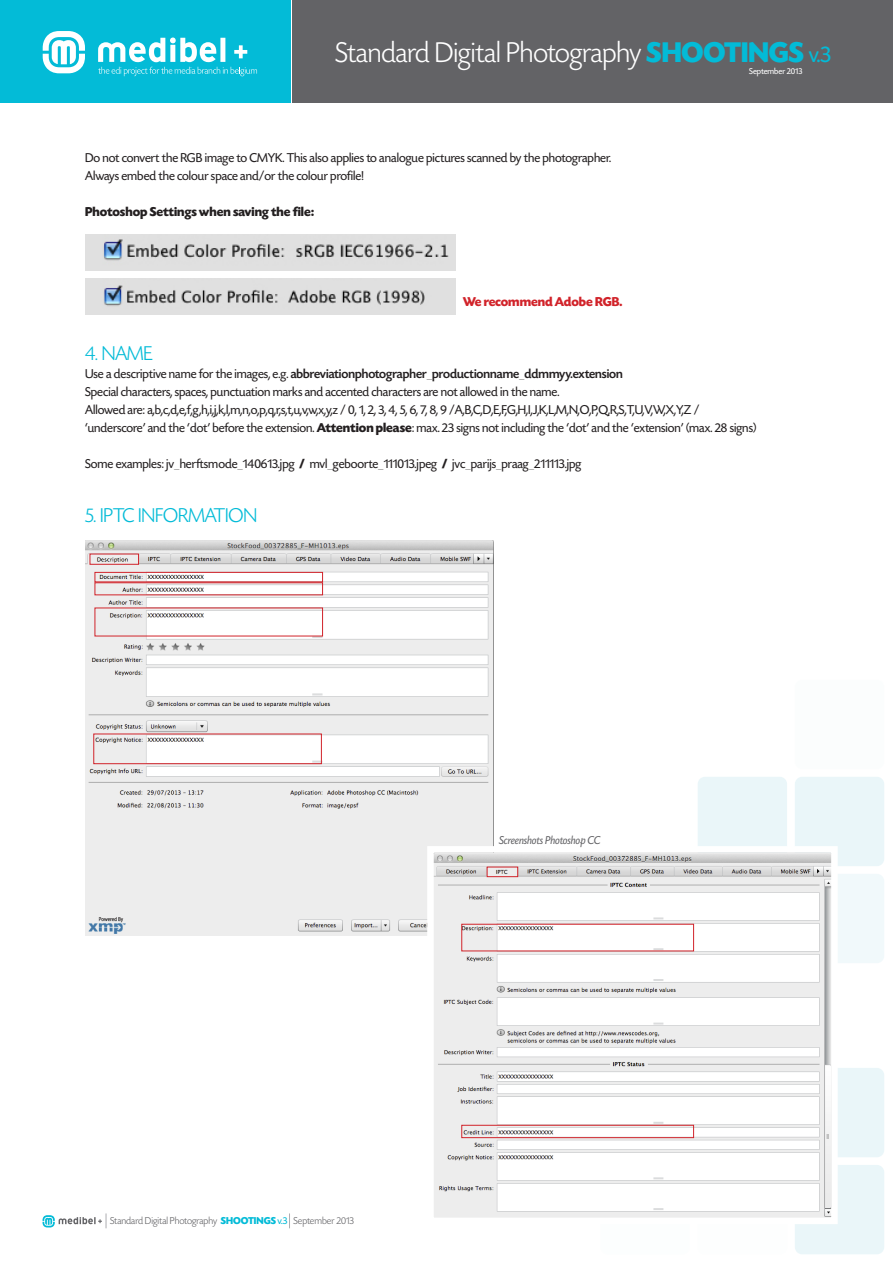
<style>
.page{position:relative;width:893px;height:1263px;background:#fff}
.page>*{position:absolute;margin:0;border:0;box-sizing:border-box;transform-origin:0 0}
.t1{font:300 30px "Today SH";color:#fff}
.footnote{font:300 21px "Today SH";color:#03bbd7}
.body{font:13.5px "Today SH";color:#231f20}
.body-2{font:500 13.5px "Today SH";color:#231f20}
.body-3{font:700 13.5px "Today SH";color:#231f20}
.body-4{font:700 13.5px "Today SH";color:#d1232a}
.footnote-2{font:italic 12px "Today SH";color:#636366}
.t2{font:300 10.5px "Today SH";color:#636366}
.t3{font:9px "Today SH";color:#fff}
.s1{font-weight:700;color:#03bbd7}
.s2{font-weight:400;font-size:24px;color:#03bbd7}
.s3{font-weight:400}
.s4{font-weight:700}
.s5{font-weight:900}
.s6{font-weight:400;color:#03bbd7}
</style>
<div class="page">
<div style="left:0;top:0;width:290px;height:102px;background:#03bbd7"></div>
<svg style="left:98px;top:38px;width:159px;height:38px"></svg>
<svg style="left:43px;top:31px;width:42px;height:42px"></svg>
<div style="left:795px;top:680px;width:89px;height:89px;background:#fafdfd;border-radius:7px"></div>
<div style="left:795px;top:1165px;width:89px;height:89px;background:#eaf6f9;border-radius:7px"></div>
<div style="left:795px;top:1068px;width:89px;height:89px;background:#eaf6f9;border-radius:7px"></div>
<div style="left:795px;top:777px;width:89px;height:89px;background:#eaf6f9;border-radius:7px"></div>
<div style="left:795px;top:874px;width:89px;height:89px;background:#ecf7fa;border-radius:7px"></div>
<div style="left:698px;top:777px;width:89px;height:89px;background:#eaf6f9;border-radius:7px"></div>
<svg style="left:43px;top:1213px;width:64px;height:15px"></svg>
<div style="left:293px;top:0;width:600px;height:102px;background:#636366"></div>
<img style="left:85px;top:278px;width:370px;height:37px">
<img style="left:85px;top:234px;width:370px;height:36px">
<svg style="left:289px;top:1213px;width:1px;height:15px"></svg>
<img style="left:85px;top:540px;width:409px;height:396px">
<div style="left:90px;top:554px;width:49px;height:11px;border:1px solid #d1232a"></div>
<div style="left:94px;top:572px;width:229px;height:10px;border:1px solid #d1232a"></div>
<div style="left:94px;top:582px;width:229px;height:13px;border:1px solid #d1232a"></div>
<div style="left:93px;top:733px;width:229px;height:31px;border:1px solid #d1232a"></div>
<svg style="left:424px;top:843px;width:414px;height:381px"></svg>
<div style="left:487px;top:867px;width:31px;height:10px;border:1px solid #d1232a"></div>
<div style="left:461px;top:1125px;width:233px;height:13px;border:1px solid #d1232a"></div>
<div style="left:461px;top:924px;width:233px;height:27px;border:1px solid #d1232a"></div>
<p class="t1" style="left:335px;top:37px;width:497px">Standard Digital Photography <span class="s1">SHOOTINGS</span> <span class="s2">v.3</span></p>
<p class="t3" style="left:749px;top:66px;width:55px">September 2013</p>
<p class="body" style="left:85px;top:151px;width:528px">Do not convert the RGB image to CMYK. This also applies to analogue pictures scanned by the photographer.</p>
<p class="body" style="left:85px;top:169px;width:280px">Always embed the colour space and/or the colour profile!</p>
<p class="body-3" style="left:85px;top:205px;width:230px">Photoshop Settings when saving the file:</p>
<p class="body-4" style="left:463px;top:295px;width:161px">We recommend Adobe RGB.</p>
<p class="footnote" style="left:85px;top:342px;width:69px">4. NAME</p>
<p class="body-2" style="left:85px;top:367px;width:539px"><span class="s3">Use a descriptive name for the images, e.g.</span> abbreviationphotographer_productionname_ddmmyy.extension</p>
<p class="body" style="left:85px;top:385px;width:476px">Special characters, spaces, punctuation marks and accented characters are not allowed in the name.</p>
<p class="body" style="left:85px;top:403px;width:616px">Allowed are: a,b,c,d,e,f,g,h,i,j,k,l,m,n,o,p,q,r,s,t,u,v,w,x,y,z / 0, 1, 2, 3, 4, 5, 6, 7, 8, 9 /A,B,C,D,E,F,G,H,I,J,K,L,M,N,O,P,Q,R,S,T,U,V,W,X,Y,Z /</p>
<p class="body" style="left:85px;top:421px;width:673px">‘underscore’ and the ‘dot’ before the extension. <span class="s4">Attention please</span>: max. 23 signs not including the ‘dot’ and the ‘extension’ (max. 28 signs)</p>
<p class="body" style="left:85px;top:457px;width:498px">Some examples: jv_herftsmode_140613.jpg <span class="s5">/</span> mvl_geboorte_111013.jpeg <span class="s5">/</span> jvc_parijs_praag_211113.jpg</p>
<p class="footnote" style="left:85px;top:504px;width:174px">5. IPTC INFORMATION</p>
<p class="footnote-2" style="left:499px;top:834px;width:103px">Screenshots Photoshop CC</p>
<p class="t2" style="left:110px;top:1215px;width:179px">Standard Digital Photography <span class="s1">SHOOTINGS</span> <span class="s6">v.3</span></p>
<p class="t2" style="left:294px;top:1215px;width:62px">September 2013</p>
</div>
